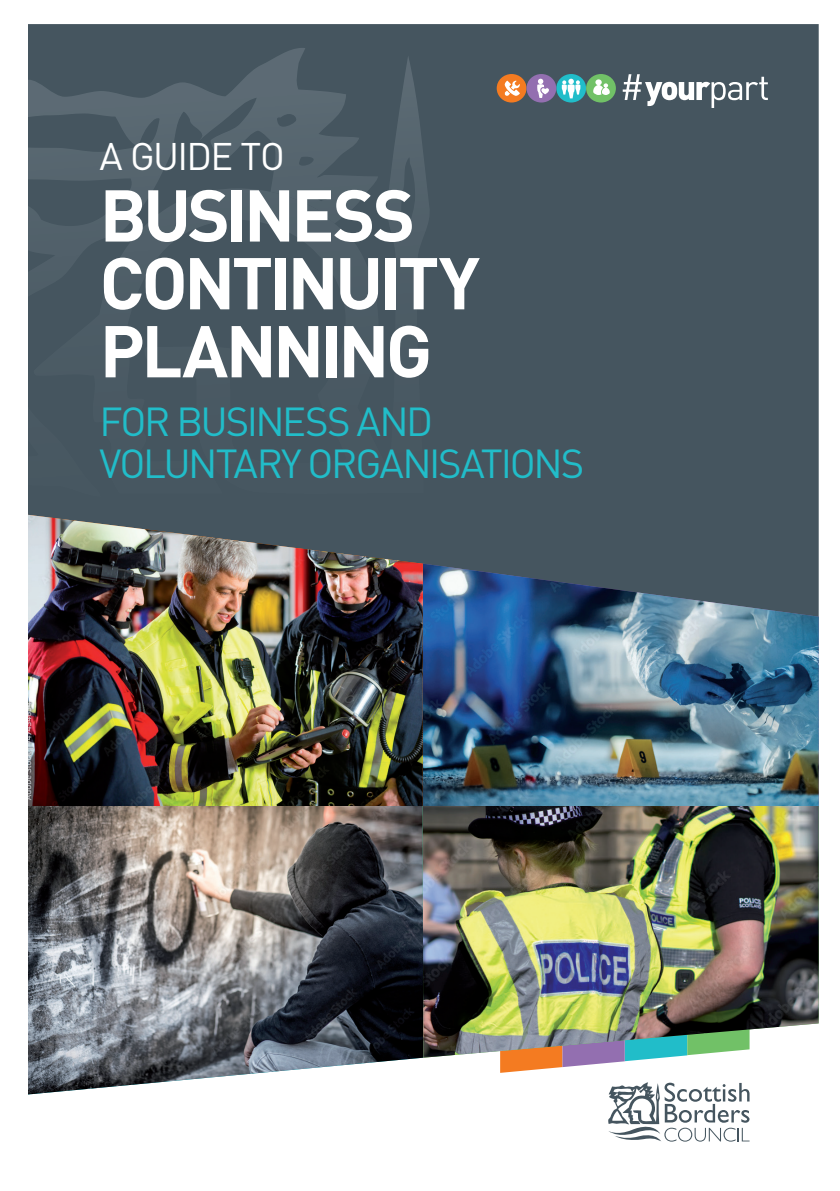
<style>
.page{position:relative;width:840px;height:1191px;background:#fff}
.page>*{position:absolute;margin:0;border:0;box-sizing:border-box;transform-origin:0 0}
.t1{font:700 72px/67.8px "DIN";letter-spacing:-.05em;color:#fff}
.t2{font:40px/42px "DIN";letter-spacing:-.06em;color:#21bdc9}
.t3{font:38px "DIN";letter-spacing:-.04em;color:#fff}
</style>
<div class="page">
<div style="left:28px;top:24px;width:790px;height:1049px;background:#45555f"></div>
<img style="left:423px;top:563px;width:395px;height:243px">
<img style="left:28px;top:514px;width:395px;height:292px">
<img style="left:28px;top:806px;width:395px;height:288px">
<img style="left:422px;top:806px;width:396px;height:251px">
<svg style="left:28px;top:48px;width:350px;height:449px;background:#475761"></svg>
<svg style="left:33px;top:55px;width:398px;height:439px;background:#495963"></svg>
<svg style="left:608px;top:1082px;width:141px;height:59px"></svg>
<svg style="left:622px;top:74px;width:145px;height:34px"></svg>
<div style="left:556px;top:74px;width:29px;height:28px;background:#21bdc9;border-radius:50%"></div>
<svg style="left:561px;top:79px;width:19px;height:19px"></svg>
<div style="left:585px;top:74px;width:30px;height:28px;background:#71c167;border-radius:50%"></div>
<svg style="left:593px;top:79px;width:16px;height:16px"></svg>
<div style="left:496px;top:74px;width:30px;height:28px;background:#f47b21;border-radius:50%"></div>
<svg style="left:504px;top:81px;width:15px;height:15px"></svg>
<div style="left:526px;top:74px;width:30px;height:28px;background:#936fb0;border-radius:50%"></div>
<svg style="left:537px;top:79px;width:12px;height:19px"></svg>
<p class="t3" style="left:99px;top:132px;width:186px">A GUIDE TO</p>
<h1 class="t1" style="left:99px;top:178px;width:381px">BUSINESS<br>CONTINUITY<br>PLANNING</h1>
<p class="t2" style="left:99px;top:400px;width:486px">FOR BUSINESS AND<br>VOLUNTARY ORGANISATIONS</p>
</div>
